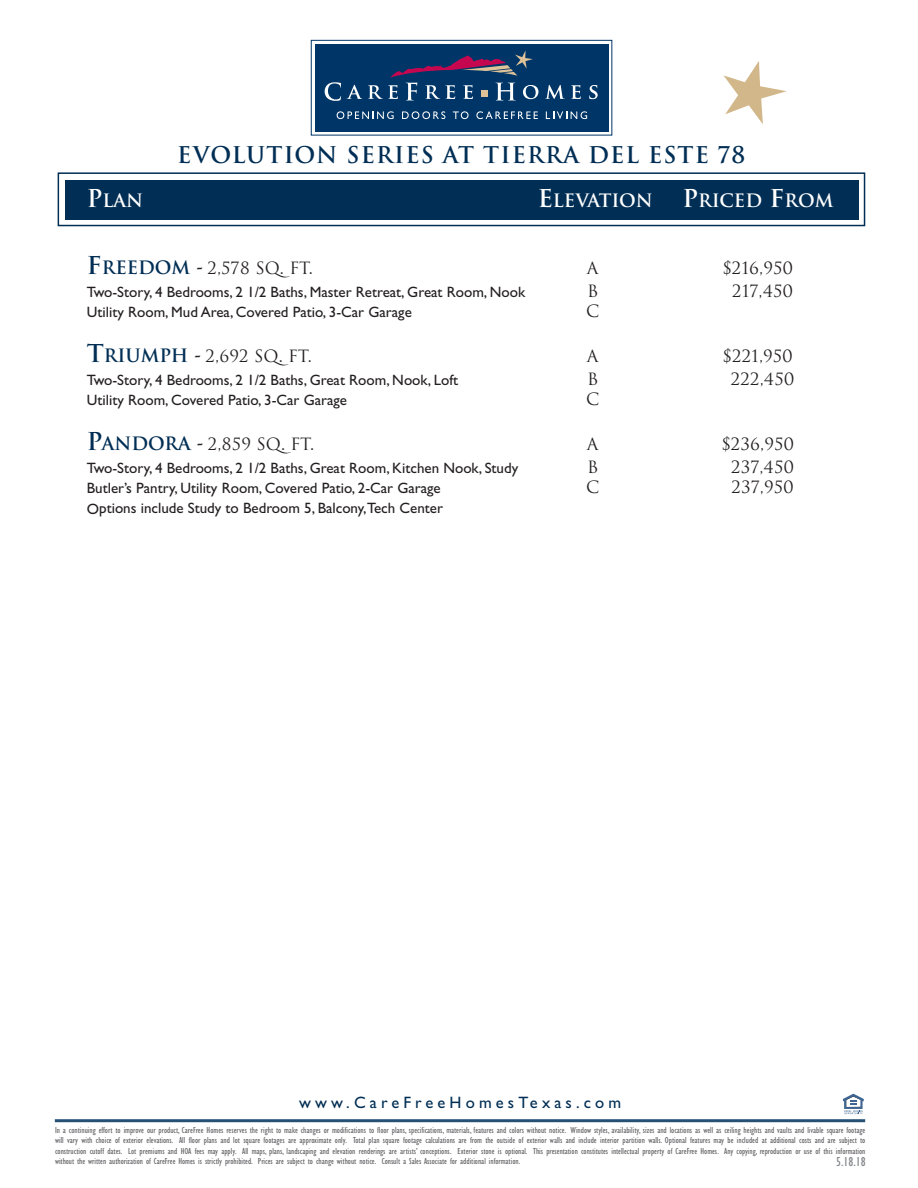
<style>
.page{position:relative;width:918px;height:1188px;background:#fff}
.page>*{position:absolute;margin:0;border:0;box-sizing:border-box;transform-origin:0 0}
.t1{font:700 22.5px "Trajan";letter-spacing:.05em;color:#002e54}
.t2{font:700 18px "Trajan";color:#fff}
.t3{font:16.5px "Trajan";color:#231f20}
.t4{font:16.5px "Gill Sans";letter-spacing:.25em;color:#002e54}
.t5{font:15px "Gill Sans";color:#231f20}
.t6{font:condensed 13.5px "Gill Sans";color:#83878b}
.t7{font:condensed 9px/10.5px "Gill Sans";color:#636366;text-align:justify}
.s1{font-size:24px}
.s2{font-weight:700;font-size:24px;color:#002e54}
.s3{font-weight:700;font-size:18px;color:#002e54}
.s4{font-family:"Post Mediaeval";font-weight:500;font-size:22.5px}
</style>
<div class="page">
<div style="left:66px;top:181px;width:793px;height:39px;background:#002e54"></div>
<svg style="left:724px;top:61px;width:63px;height:63px"></svg>
<div style="left:58px;top:172px;width:807px;height:54px;border:2px solid #002e54"></div>
<div style="left:315px;top:44px;width:294px;height:87px;background:#003667"></div>
<div style="left:311px;top:40px;width:301px;height:96px;border:1px solid #003667"></div>
<svg style="left:337px;top:111px;width:57px;height:8px"></svg>
<svg style="left:402px;top:111px;width:43px;height:8px"></svg>
<svg style="left:453px;top:111px;width:16px;height:8px"></svg>
<svg style="left:476px;top:111px;width:62px;height:8px"></svg>
<svg style="left:546px;top:111px;width:41px;height:8px"></svg>
<svg style="left:325px;top:82px;width:16px;height:19px"></svg>
<svg style="left:347px;top:85px;width:15px;height:14px"></svg>
<svg style="left:368px;top:50px;width:170px;height:51px"></svg>
<svg style="left:545px;top:85px;width:20px;height:14px"></svg>
<svg style="left:571px;top:85px;width:10px;height:14px"></svg>
<svg style="left:589px;top:85px;width:9px;height:14px"></svg>
<hr style="left:55px;top:1119px;width:810px;height:3px;background:#265074">
<svg style="left:843px;top:1094px;width:21px;height:20px"></svg>
<h1 class="t1" style="left:177px;top:142px;width:570px">EVOLUTION SERIES AT TIERRA DEL ESTE 78</h1>
<h2 class="t2" style="left:87px;top:190px;width:58px"><span class="s1">P</span>LAN</h2>
<h2 class="t2" style="left:538px;top:190px;width:297px"><span class="s1">E</span>LEVATION <span class="s1">P</span>RICED <span class="s1">F</span>ROM</h2>
<h3 class="t3" style="left:87px;top:259px;width:228px"><span class="s2">F</span><span class="s3">REEDOM</span> <span class="s4">-</span> 2,578 SQ. FT.</h3>
<h3 class="t3" style="left:587px;top:259px;width:13px">A</h3>
<h3 class="t3" style="left:723px;top:259px;width:72px">$216,950</h3>
<h3 class="t5" style="left:87px;top:286px;width:440px">Two-Story, 4 Bedrooms, 2 1/2 Baths, Master Retreat, Great Room, Nook</h3>
<h3 class="t3" style="left:587px;top:281px;width:13px">B</h3>
<h3 class="t3" style="left:732px;top:281px;width:63px">217,450</h3>
<h3 class="t5" style="left:87px;top:306px;width:326px">Utility Room, Mud Area, Covered Patio, 3-Car Garage</h3>
<h3 class="t3" style="left:586px;top:302px;width:15px">C</h3>
<h3 class="t3" style="left:87px;top:347px;width:226px"><span class="s2">T</span><span class="s3">RIUMPH</span> <span class="s4">-</span> 2,692 SQ. FT.</h3>
<h3 class="t3" style="left:587px;top:347px;width:13px">A</h3>
<h3 class="t3" style="left:723px;top:347px;width:72px">$221,950</h3>
<h3 class="t5" style="left:87px;top:374px;width:373px">Two-Story, 4 Bedrooms, 2 1/2 Baths, Great Room, Nook, Loft</h3>
<h3 class="t3" style="left:587px;top:369px;width:13px">B</h3>
<h3 class="t3" style="left:731px;top:369px;width:65px">222,450</h3>
<h3 class="t5" style="left:87px;top:394px;width:262px">Utility Room, Covered Patio, 3-Car Garage</h3>
<h3 class="t3" style="left:586px;top:390px;width:15px">C</h3>
<h3 class="t3" style="left:87px;top:435px;width:229px"><span class="s2">P</span><span class="s3">ANDORA</span> <span class="s4">-</span> 2,859 SQ. FT.</h3>
<h3 class="t3" style="left:587px;top:435px;width:13px">A</h3>
<h3 class="t3" style="left:722px;top:435px;width:74px">$236,950</h3>
<h3 class="t5" style="left:87px;top:462px;width:433px">Two-Story, 4 Bedrooms, 2 1/2 Baths, Great Room, Kitchen Nook, Study</h3>
<h3 class="t3" style="left:587px;top:457px;width:13px">B</h3>
<h3 class="t3" style="left:731px;top:457px;width:65px">237,450</h3>
<h3 class="t5" style="left:87px;top:482px;width:355px">Butler’s Pantry, Utility Room, Covered Patio, 2-Car Garage</h3>
<h3 class="t3" style="left:586px;top:478px;width:15px">C</h3>
<h3 class="t3" style="left:731px;top:478px;width:64px">237,950</h3>
<h3 class="t5" style="left:87px;top:502px;width:358px">Options include Study to Bedroom 5, Balcony,Tech Center</h3>
<h3 class="t4" style="left:299px;top:1096px;width:323px">www.CareFreeHomesTexas.com</h3>
<p class="t7" style="left:55px;top:1125px;width:812px">In a continuing effort to improve our product, CareFree Homes reserves the right to make changes or modifications to floor plans, specifications, materials, features and colors without notice. Window styles, availability, sizes and locations as well as ceiling heights and vaults and livable square footage will vary with choice of exterior elevations. All floor plans and lot square footages are approximate only. Total plan square footage calculations are from the outside of exterior walls and include interior partition walls. Optional features may be included at additional costs and are subject to construction cutoff dates. Lot premiums and HOA fees may apply. All maps, plans, landscaping and elevation renderings are artists’ conceptions. Exterior stone is optional. This presentation constitutes intellectual property of CareFree Homes. Any copying, reproduction or use of this information without the written authorization of CareFree Homes is strictly prohibited. Prices are subject to change without notice. Consult a Sales Associate for additional information.</p>
<h3 class="t6" style="left:836px;top:1156px;width:31px">5.18.18</h3>
</div>
